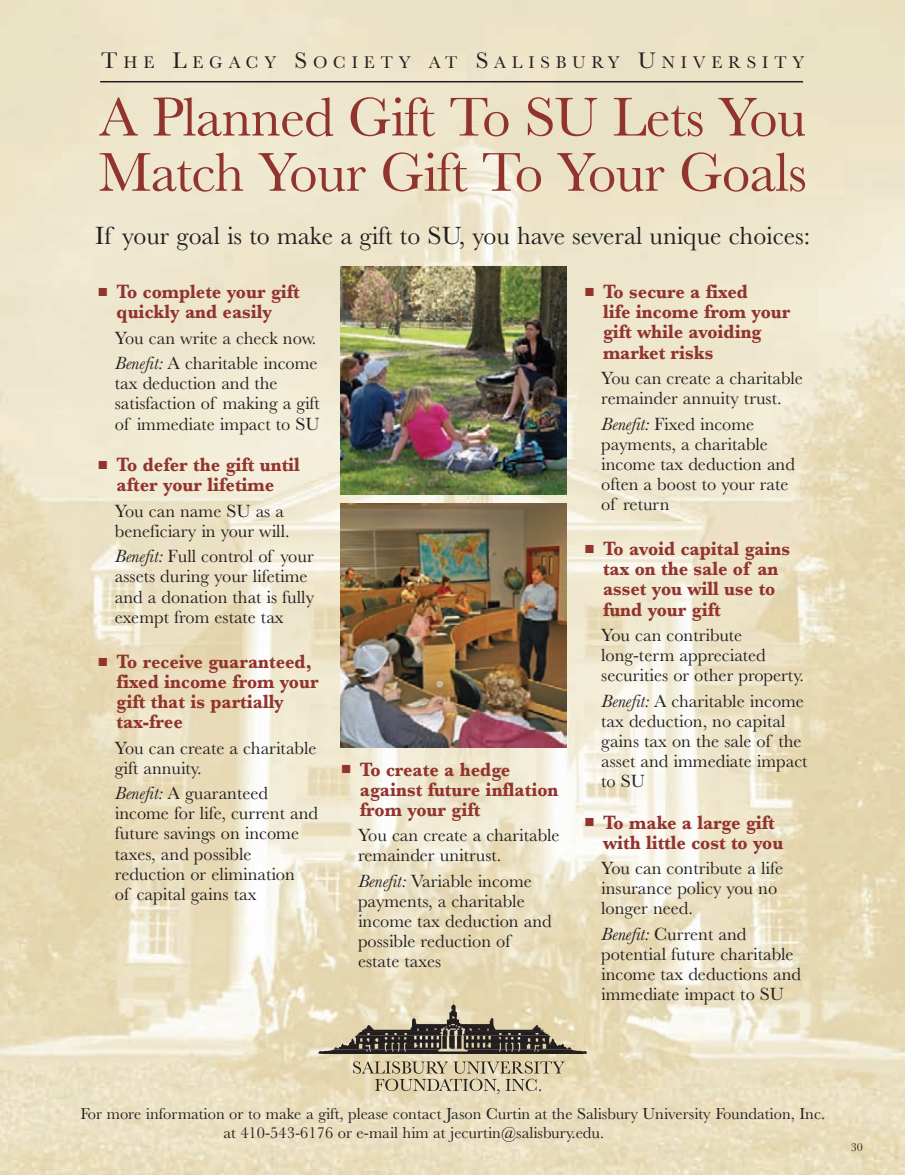
<style>
.page{position:relative;width:905px;height:1175px;background:#fff}
.page>*{position:absolute;margin:0;border:0;box-sizing:border-box;transform-origin:0 0}
.t1{font:56.85px/55.2px "Baskerville";letter-spacing:-.015em;color:#92342e}
.t2{font:25.95px "Baskerville";color:#231f20}
.t3{font:700 20.1px/20.1px "Baskerville";color:#92342e;scale:.9 1}
.t4{font:18.45px/20.1px "Baskerville";color:#231f20}
.t5{font:17.55px "Baskerville";letter-spacing:.335em;color:#231f20}
.t6{font:16.5px/19.8px "Baskerville";color:#231f20}
.t7{font:12px "Baskerville";color:#231f20}
.s1{font-size:23.4px}
.s2{font-style:italic}
</style>
<div class="page">
<img style="left:0;top:0;width:904px;height:1174px">
<img style="left:340px;top:504px;width:226px;height:243px">
<img style="left:341px;top:267px;width:225px;height:228px">
<hr style="left:100px;top:81px;width:703px;height:1px;background:#231f20">
<img style="left:318px;top:1049px;width:269px;height:4px">
<img style="left:333px;top:1045px;width:238px;height:4px">
<img style="left:341px;top:1035px;width:222px;height:9px">
<img style="left:356px;top:1031px;width:193px;height:4px">
<img style="left:361px;top:1001px;width:94px;height:30px">
<svg style="left:353px;top:1061px;width:211px;height:33px;background:#c7bb9d"></svg>
<p class="t5" style="left:101px;top:56px;width:704px"><span class="s1">T</span>HE <span class="s1">L</span>EGACY <span class="s1">S</span>OCIETY AT <span class="s1">S</span>ALISBURY <span class="s1">U</span>NIVERSITY</p>
<p class="t1" style="left:99px;top:96px;width:709px">A Planned Gift To SU Lets You<br>Match Your Gift To Your Goals</p>
<p class="t2" style="left:95px;top:226px;width:716px">If your goal is to make a gift to SU, you have several unique choices:</p>
<p class="t3" style="left:99px;top:284px;width:225px;text-align:center">■ To complete your gift quickly and easily</p>
<p class="t4" style="left:115px;top:327px;width:204px;line-height:25.5px">You can write a check now.<br><span class="s2">Benefit:</span> A charitable income</p>
<p class="t4" style="left:115px;top:375px;width:207px">tax deduction and the satisfaction of making a gift of immediate impact to SU</p>
<p class="t3" style="left:99px;top:457px;width:225px;text-align:center">■ To defer the gift until after your lifetime</p>
<p class="t4" style="left:115px;top:503px;width:176px">You can name SU as a beneficiary in your will.</p>
<p class="t4" style="left:115px;top:548px;width:201px"><span class="s2">Benefit:</span> Full control of your assets during your lifetime and a donation that is fully exempt from estate tax</p>
<p class="t3" style="left:117px;top:654px;width:226px;text-indent:-18px">■ To receive guaranteed, fixed income from your gift that is partially tax-free</p>
<p class="t4" style="left:115px;top:739px;width:203px">You can create a charitable gift annuity.</p>
<p class="t4" style="left:115px;top:785px;width:205px"><span class="s2">Benefit:</span> A guaranteed income for life, current and future savings on income taxes, and possible reduction or elimination<br>of capital gains tax</p>
<p class="t3" style="left:360px;top:761px;width:222px;text-indent:-18px">■ To create a hedge against future inflation from your gift</p>
<p class="t4" style="left:358px;top:827px;width:203px">You can create a charitable remainder unitrust.</p>
<p class="t4" style="left:358px;top:872px;width:195px"><span class="s2">Benefit:</span> Variable income payments, a charitable income tax deduction and possible reduction of estate taxes</p>
<p class="t3" style="left:603px;top:284px;width:210px;text-indent:-18px">■ To secure a fixed<br>life income from your gift while avoiding market risks</p>
<p class="t4" style="left:601px;top:370px;width:203px">You can create a charitable remainder annuity trust.</p>
<p class="t4" style="left:601px;top:415px;width:195px"><span class="s2">Benefit:</span> Fixed income payments, a charitable income tax deduction and often a boost to your rate of return</p>
<p class="t3" style="left:603px;top:541px;width:209px;text-indent:-18px">■ To avoid capital gains tax on the sale of an asset you will use to fund your gift</p>
<p class="t4" style="left:601px;top:627px;width:204px">You can contribute long-term appreciated securities or other property.</p>
<p class="t4" style="left:601px;top:692px;width:208px"><span class="s2">Benefit:</span> A charitable income tax deduction, no capital gains tax on the sale of the asset and immediate impact to SU</p>
<p class="t3" style="left:603px;top:814px;width:202px;text-indent:-18px">■ To make a large gift with little cost to you</p>
<p class="t4" style="left:601px;top:860px;width:183px">You can contribute a life insurance policy you no longer need.</p>
<p class="t4" style="left:601px;top:925px;width:201px"><span class="s2">Benefit:</span> Current and potential future charitable income tax deductions and immediate impact to SU</p>
<p class="t6" style="left:223px;top:1105px;width:603px;text-indent:-143px">For more information or to make a gift, please contact Jason Curtin at the Salisbury University Foundation, Inc. at 410-543-6176 or e-mail him at jecurtin@salisbury.edu.</p>
<p class="t7" style="left:850px;top:1142px;width:13px">30</p>
</div>
